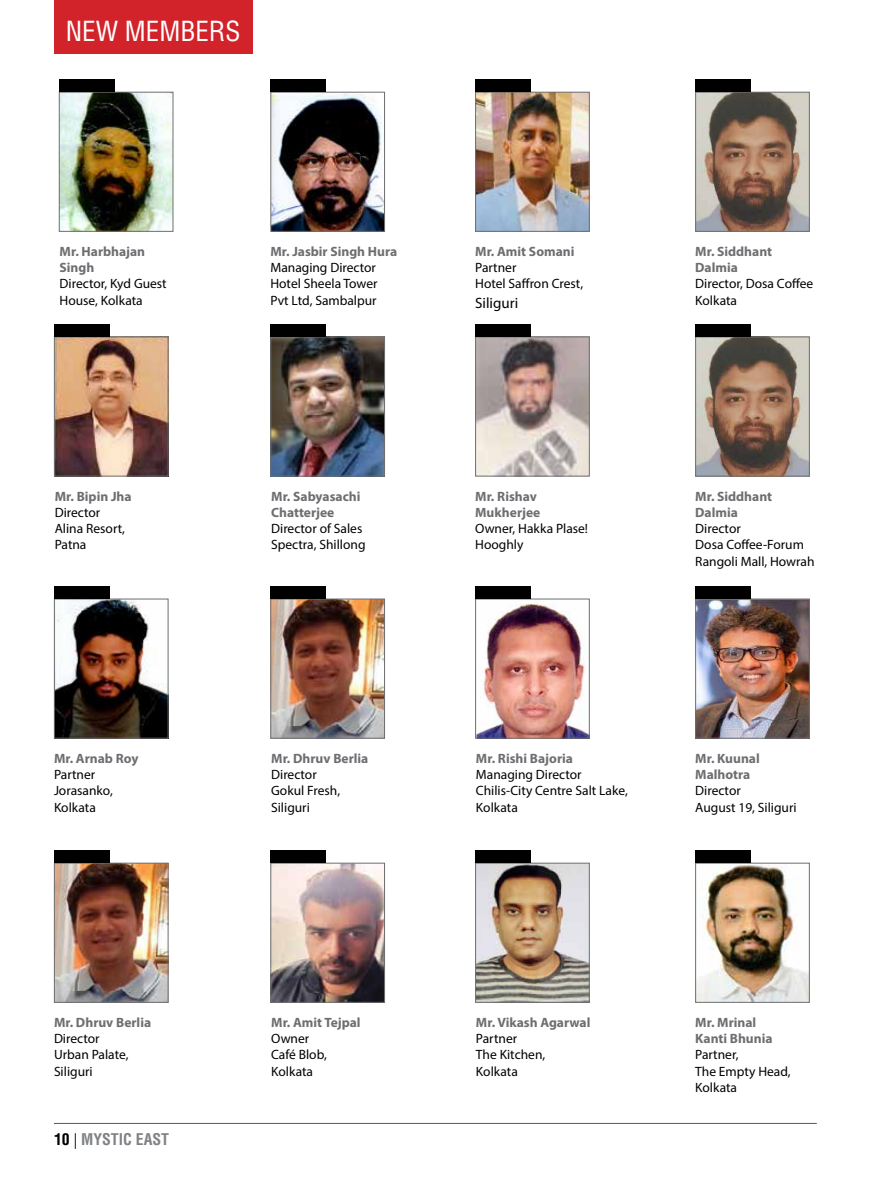
<style>
.page{position:relative;width:891px;height:1188px;background:#fff}
.page>*{position:absolute;margin:0;border:0;box-sizing:border-box;transform-origin:0 0}
.t1{font:condensed 27px "Helvetica LT Std";color:#fff}
.t2{font:700 condensed 15.75px "Helvetica LT Std";color:#808285}
.t3{font:15px "Myriad Pro";color:#000}
.t4{font:13.5px/16.2px "Myriad Pro";color:#000}
.t5{font:700 13.5px/16.2px "Myriad Pro";color:#6d6e71}
.s1{color:#000}
.s2{font-weight:300;font-stretch:normal;color:#000}
</style>
<div class="page">
<hr style="left:54px;top:1123px;width:763px;height:1px;background:#58595b">
<div style="left:54px;top:0;width:198px;height:54px;background:#d2232a"></div>
<img style="left:56px;top:601px;width:110px;height:136px">
<div style="left:54px;top:599px;width:114px;height:140px;border:1px solid #6d6e71"></div>
<div style="left:54px;top:586px;width:56px;height:13px;background:#000"></div>
<img style="left:272px;top:601px;width:111px;height:136px">
<div style="left:270px;top:599px;width:115px;height:140px;border:1px solid #6d6e71"></div>
<div style="left:270px;top:586px;width:56px;height:13px;background:#000"></div>
<img style="left:477px;top:603px;width:111px;height:134px">
<div style="left:475px;top:599px;width:115px;height:140px;border:1px solid #6d6e71"></div>
<div style="left:475px;top:586px;width:56px;height:13px;background:#000"></div>
<img style="left:697px;top:601px;width:111px;height:136px">
<div style="left:695px;top:599px;width:115px;height:140px;border:1px solid #6d6e71"></div>
<div style="left:695px;top:586px;width:56px;height:13px;background:#000"></div>
<img style="left:56px;top:865px;width:110px;height:136px">
<div style="left:54px;top:863px;width:114px;height:140px;border:1px solid #6d6e71"></div>
<div style="left:54px;top:851px;width:56px;height:12px;background:#000"></div>
<img style="left:272px;top:865px;width:111px;height:136px">
<div style="left:270px;top:863px;width:115px;height:140px;border:1px solid #6d6e71"></div>
<div style="left:270px;top:851px;width:56px;height:12px;background:#000"></div>
<img style="left:477px;top:865px;width:111px;height:136px">
<div style="left:475px;top:863px;width:115px;height:140px;border:1px solid #6d6e71"></div>
<div style="left:475px;top:851px;width:56px;height:12px;background:#000"></div>
<img style="left:697px;top:865px;width:111px;height:136px">
<div style="left:695px;top:863px;width:115px;height:140px;border:1px solid #6d6e71"></div>
<div style="left:695px;top:851px;width:56px;height:12px;background:#000"></div>
<img style="left:56px;top:339px;width:110px;height:135px">
<div style="left:54px;top:337px;width:114px;height:139px;border:1px solid #6d6e71"></div>
<div style="left:54px;top:324px;width:56px;height:13px;background:#000"></div>
<img style="left:272px;top:339px;width:111px;height:135px">
<div style="left:270px;top:337px;width:115px;height:139px;border:1px solid #6d6e71"></div>
<div style="left:270px;top:324px;width:56px;height:13px;background:#000"></div>
<img style="left:477px;top:339px;width:111px;height:135px">
<div style="left:475px;top:337px;width:115px;height:139px;border:1px solid #6d6e71"></div>
<div style="left:475px;top:324px;width:56px;height:13px;background:#000"></div>
<img style="left:697px;top:339px;width:111px;height:135px">
<div style="left:695px;top:337px;width:115px;height:139px;border:1px solid #6d6e71"></div>
<div style="left:695px;top:324px;width:56px;height:13px;background:#000"></div>
<img style="left:61px;top:94px;width:110px;height:136px">
<div style="left:59px;top:92px;width:114px;height:140px;border:1px solid #6d6e71"></div>
<div style="left:59px;top:80px;width:56px;height:12px;background:#000"></div>
<img style="left:272px;top:94px;width:111px;height:136px">
<div style="left:270px;top:92px;width:115px;height:140px;border:1px solid #6d6e71"></div>
<div style="left:270px;top:80px;width:56px;height:12px;background:#000"></div>
<img style="left:477px;top:94px;width:111px;height:136px">
<div style="left:475px;top:92px;width:115px;height:140px;border:1px solid #6d6e71"></div>
<div style="left:475px;top:80px;width:56px;height:12px;background:#000"></div>
<img style="left:697px;top:94px;width:111px;height:136px">
<div style="left:695px;top:92px;width:115px;height:140px;border:1px solid #6d6e71"></div>
<div style="left:695px;top:80px;width:56px;height:12px;background:#000"></div>
<h1 class="t1" style="left:66px;top:14px;width:176px">NEW MEMBERS</h1>
<p class="t5" style="left:60px;top:243px;width:87px">Mr. Harbhajan<br>Singh</p>
<p class="t4" style="left:60px;top:276px;width:109px">Director, Kyd Guest<br>House, Kolkata</p>
<p class="t5" style="left:55px;top:488px;width:78px">Mr. Bipin Jha</p>
<p class="t4" style="left:55px;top:504px;width:72px">Director<br>Alina Resort,<br>Patna</p>
<p class="t5" style="left:54px;top:750px;width:86px">Mr. Arnab Roy</p>
<p class="t4" style="left:54px;top:766px;width:60px">Partner<br>Jorasanko,<br>Kolkata</p>
<p class="t5" style="left:54px;top:1014px;width:99px">Mr. Dhruv Berlia</p>
<p class="t4" style="left:54px;top:1030px;width:76px">Director<br>Urban Palate,<br>Siliguri</p>
<p class="t2" style="left:54px;top:1130px;width:117px"><span class="s1">10</span> <span class="s2">|</span> MYSTIC EAST</p>
<p class="t5" style="left:270px;top:243px;width:128px">Mr. Jasbir Singh Hura</p>
<p class="t4" style="left:270px;top:259px;width:109px;text-align:justify">Managing Director Hotel Sheela Tower Pvt Ltd, Sambalpur</p>
<p class="t5" style="left:271px;top:488px;width:91px">Mr. Sabyasachi<br>Chatterjee</p>
<p class="t4" style="left:271px;top:520px;width:96px">Director of Sales<br>Spectra, Shillong</p>
<p class="t5" style="left:271px;top:750px;width:99px">Mr. Dhruv Berlia</p>
<p class="t4" style="left:271px;top:766px;width:70px">Director<br>Gokul Fresh,<br>Siliguri</p>
<p class="t5" style="left:475px;top:243px;width:101px">Mr. Amit Somani</p>
<p class="t4" style="left:475px;top:259px;width:109px">Partner<br>Hotel Saffron Crest,</p>
<p class="t3" style="left:475px;top:294px;width:45px">Siliguri</p>
<p class="t5" style="left:475px;top:488px;width:67px">Mr. Rishav<br>Mukherjee</p>
<p class="t4" style="left:475px;top:520px;width:114px">Owner, Hakka Plase!<br>Hooghly</p>
<p class="t5" style="left:695px;top:243px;width:78px">Mr. Siddhant<br>Dalmia</p>
<p class="t4" style="left:695px;top:276px;width:120px">Director, Dosa Coffee<br>Kolkata</p>
<p class="t5" style="left:695px;top:488px;width:78px">Mr. Siddhant<br>Dalmia</p>
<p class="t4" style="left:695px;top:520px;width:121px">Director<br>Dosa Coffee-Forum<br>Rangoli Mall, Howrah</p>
<p class="t5" style="left:476px;top:750px;width:99px">Mr. Rishi Bajoria</p>
<p class="t4" style="left:476px;top:766px;width:153px">Managing Director<br>Chilis-City Centre Salt Lake,<br>Kolkata</p>
<p class="t5" style="left:695px;top:750px;width:66px">Mr. Kuunal<br>Malhotra</p>
<p class="t4" style="left:695px;top:782px;width:103px">Director<br>August 19, Siliguri</p>
<p class="t5" style="left:271px;top:1014px;width:91px">Mr. Amit Tejpal</p>
<p class="t4" style="left:271px;top:1030px;width:57px">Owner<br>Café Blob,<br>Kolkata</p>
<p class="t5" style="left:476px;top:1014px;width:116px">Mr. Vikash Agarwal</p>
<p class="t4" style="left:476px;top:1030px;width:71px">Partner<br>The Kitchen,<br>Kolkata</p>
<p class="t5" style="left:695px;top:1014px;width:79px">Mr. Mrinal<br>Kanti Bhunia</p>
<p class="t4" style="left:695px;top:1047px;width:97px">Partner,<br>The Empty Head,<br>Kolkata</p>
</div>
